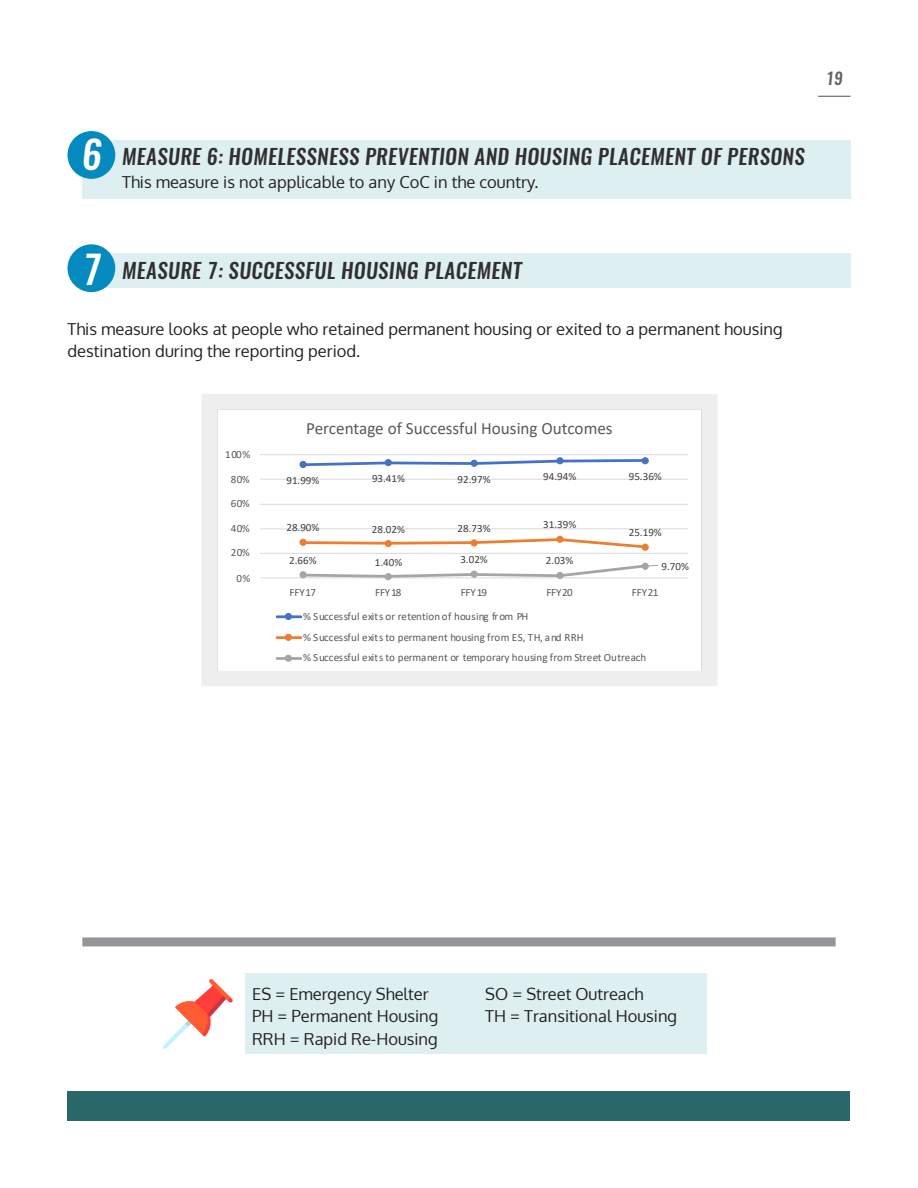
<style>
.page{position:relative;width:918px;height:1188px;background:#fff}
.page>*{position:absolute;margin:0;border:0;box-sizing:border-box;transform-origin:0 0}
.t1{font:500 38.55px "Oswald";color:#fff}
.t2{font:500 21px "Oswald";letter-spacing:.02em;color:#312f30}
.t3{font:17.1px "Calibri";color:#595959}
.heading_2{font:16.5px/22.5px "Oxygen";color:#231f20}
.t4{font:500 16.5px "Oswald";color:#636366}
.t5{font:11.1px/20.5px "Calibri";color:#595959}
.t6{font:11.1px "Calibri";color:#404040}
</style>
<div class="page">
<hr style="left:818px;top:96px;width:33px;height:1px;background:#636366">
<div style="left:68px;top:1091px;width:782px;height:29px;background:#286868"></div>
<div style="left:82px;top:140px;width:768px;height:59px;background:#ddeff0"></div>
<div style="left:67px;top:131px;width:48px;height:48px;background:#048abf;border-radius:50%"></div>
<div style="left:82px;top:253px;width:768px;height:35px;background:#ddeff0"></div>
<div style="left:67px;top:244px;width:48px;height:48px;background:#048abf;border-radius:50%"></div>
<div style="left:245px;top:974px;width:462px;height:80px;background:#ddeff0"></div>
<div style="left:82px;top:937px;width:754px;height:9px;background:#939598"></div>
<svg style="left:163px;top:979px;width:70px;height:70px"></svg>
<svg style="left:201px;top:394px;width:516px;height:292px"></svg>
<p class="t1" style="left:82px;top:127px;width:21px">6</p>
<p class="t2" style="left:122px;top:142px;width:684px">MEASURE 6: HOMELESSNESS PREVENTION AND HOUSING PLACEMENT OF PERSONS</p>
<p class="heading_2" style="left:122px;top:171px;width:418px">This measure is not applicable to any CoC in the country.</p>
<p class="t4" style="left:826px;top:67px;width:18px">19</p>
<p class="t1" style="left:82px;top:242px;width:21px">7</p>
<p class="t2" style="left:122px;top:255px;width:401px">MEASURE 7: SUCCESSFUL HOUSING PLACEMENT</p>
<p class="heading_2" style="left:68px;top:318px;width:717px">This measure looks at people who retained permanent housing or exited to a permanent housing destination during the reporting period.</p>
<p class="t5" style="left:225px;top:444px;width:27px">100%</p>
<p class="t5" style="left:231px;top:469px;width:20px">80%</p>
<p class="t5" style="left:231px;top:493px;width:20px">60%</p>
<p class="t5" style="left:231px;top:518px;width:20px">40%</p>
<p class="t5" style="left:231px;top:542px;width:20px">20%</p>
<p class="t5" style="left:236px;top:567px;width:16px">0%</p>
<p class="t3" style="left:306px;top:417px;width:308px">Percentage of Successful Housing Outcomes</p>
<p class="t6" style="left:286px;top:473px;width:35px">91.99%</p>
<p class="t6" style="left:372px;top:471px;width:35px">93.41%</p>
<p class="t6" style="left:458px;top:471px;width:35px">92.97%</p>
<p class="t6" style="left:543px;top:469px;width:35px">94.94%</p>
<p class="t6" style="left:629px;top:469px;width:35px">95.36%</p>
<p class="t6" style="left:286px;top:520px;width:35px">28.90%</p>
<p class="t6" style="left:372px;top:521px;width:35px">28.02%</p>
<p class="t6" style="left:458px;top:520px;width:35px">28.73%</p>
<p class="t6" style="left:543px;top:517px;width:35px">31.39%</p>
<p class="t6" style="left:629px;top:525px;width:35px">25.19%</p>
<p class="t6" style="left:289px;top:552px;width:29px">2.66%</p>
<p class="t6" style="left:375px;top:554px;width:29px">1.40%</p>
<p class="t6" style="left:460px;top:552px;width:29px">3.02%</p>
<p class="t6" style="left:546px;top:553px;width:29px">2.03%</p>
<p class="t6" style="left:662px;top:559px;width:29px">9.70%</p>
<p class="t5" style="left:290px;top:582px;width:28px">FFY17</p>
<p class="t5" style="left:375px;top:582px;width:28px">FFY18</p>
<p class="t5" style="left:461px;top:582px;width:28px">FFY19</p>
<p class="t5" style="left:546px;top:582px;width:28px">FFY20</p>
<p class="t5" style="left:632px;top:582px;width:28px">FFY21</p>
<p class="t5" style="left:303px;top:606px;width:345px">% Successful exits or retention of housing from PH<br>% Successful exits to permanent housing from ES, TH, and RRH<br>% Successful exits to permanent or temporary housing from Street Outreach</p>
<p class="heading_2" style="left:252px;top:983px;width:178px">ES = Emergency Shelter</p>
<p class="heading_2" style="left:252px;top:1005px;width:188px">PH = Permanent Housing</p>
<p class="heading_2" style="left:252px;top:1028px;width:187px">RRH = Rapid Re-Housing</p>
<p class="heading_2" style="left:485px;top:983px;width:160px">SO = Street Outreach</p>
<p class="heading_2" style="left:485px;top:1005px;width:193px">TH = Transitional Housing</p>
</div>
